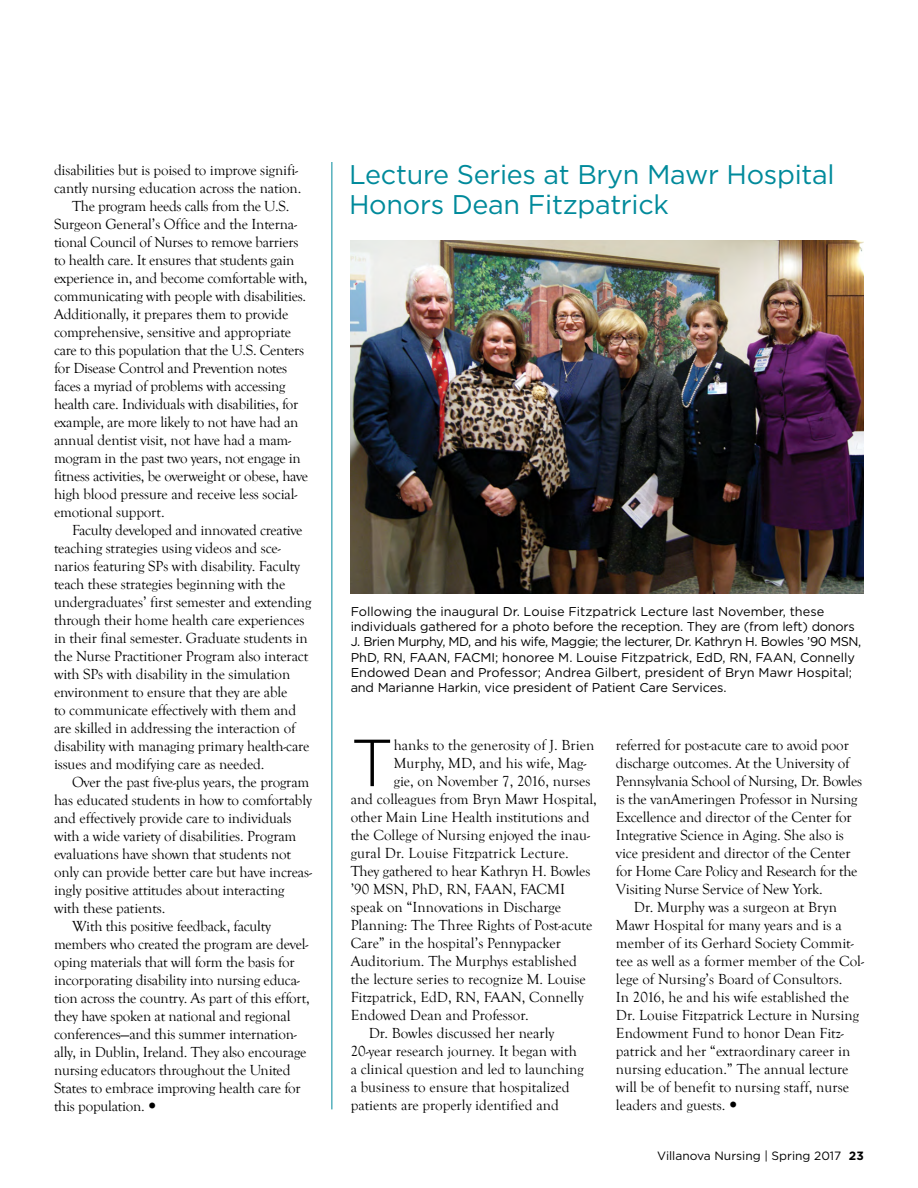
<style>
.page{position:relative;width:918px;height:1188px;background:#fff}
.page>*{position:absolute;margin:0;border:0;box-sizing:border-box;transform-origin:0 0}
.t1{font:300 66.45px "Gotham";color:#000}
.t2{font:27px/30px "Gotham";letter-spacing:-.01em;color:#008a9b}
.t3{font:15px "Goudy Old Style T";letter-spacing:-.01em;color:#000}
.t4{font:15px "Goudy Old Style T";letter-spacing:.01em;color:#000}
.t5{font:12.75px/15.3px "Gotham";letter-spacing:-.01em;color:#000}
.t6{font:12px "Gotham";color:#000}
.s1{font-weight:700}
</style>
<div class="page">
<hr style="left:332px;top:162px;width:1px;height:947px;background:#008a9b">
<img style="left:351px;top:241px;width:513px;height:353px">
<p class="t3" style="left:54px;top:162px;width:246px">disabilities but is poised to improve signifi-</p>
<p class="t3" style="left:54px;top:180px;width:249px">cantly nursing education across the nation.</p>
<p class="t3" style="left:72px;top:198px;width:219px">The program heeds calls from the U.S.</p>
<p class="t3" style="left:54px;top:216px;width:245px">Surgeon General’s Office and the Interna-</p>
<p class="t3" style="left:54px;top:234px;width:246px">tional Council of Nurses to remove barriers</p>
<p class="t3" style="left:54px;top:252px;width:242px">to health care. It ensures that students gain</p>
<p class="t3" style="left:54px;top:270px;width:255px">experience in, and become comfortable with,</p>
<p class="t3" style="left:54px;top:288px;width:254px">communicating with people with disabilities.</p>
<p class="t3" style="left:54px;top:306px;width:236px">Additionally, it prepares them to provide</p>
<p class="t3" style="left:54px;top:324px;width:239px">comprehensive, sensitive and appropriate</p>
<p class="t3" style="left:54px;top:342px;width:252px">care to this population that the U.S. Centers</p>
<p class="t3" style="left:54px;top:360px;width:235px">for Disease Control and Prevention notes</p>
<p class="t3" style="left:54px;top:378px;width:233px">faces a myriad of problems with accessing</p>
<p class="t3" style="left:54px;top:396px;width:246px">health care. Individuals with disabilities, for</p>
<p class="t3" style="left:54px;top:414px;width:246px">example, are more likely to not have had an</p>
<p class="t3" style="left:54px;top:432px;width:239px">annual dentist visit, not have had a mam-</p>
<p class="t3" style="left:54px;top:450px;width:248px">mogram in the past two years, not engage in</p>
<p class="t3" style="left:54px;top:468px;width:256px">fitness activities, be overweight or obese, have</p>
<p class="t3" style="left:54px;top:486px;width:245px">high blood pressure and receive less social-</p>
<p class="t3" style="left:54px;top:504px;width:112px">emotional support.</p>
<p class="t3" style="left:72px;top:522px;width:232px">Faculty developed and innovated creative</p>
<p class="t3" style="left:54px;top:540px;width:228px">teaching strategies using videos and sce-</p>
<p class="t3" style="left:54px;top:558px;width:248px">narios featuring SPs with disability. Faculty</p>
<p class="t3" style="left:54px;top:576px;width:233px">teach these strategies beginning with the</p>
<p class="t3" style="left:54px;top:594px;width:259px">undergraduates’ first semester and extending</p>
<p class="t3" style="left:54px;top:612px;width:252px">through their home health care experiences</p>
<p class="t3" style="left:54px;top:630px;width:255px">in their final semester. Graduate students in</p>
<p class="t3" style="left:54px;top:648px;width:256px">the Nurse Practitioner Program also interact</p>
<p class="t3" style="left:54px;top:666px;width:238px">with SPs with disability in the simulation</p>
<p class="t3" style="left:54px;top:684px;width:235px">environment to ensure that they are able</p>
<p class="t3" style="left:54px;top:702px;width:244px">to communicate effectively with them and</p>
<p class="t3" style="left:54px;top:720px;width:243px">are skilled in addressing the interaction of</p>
<p class="t3" style="left:54px;top:738px;width:257px">disability with managing primary health-care</p>
<p class="t3" style="left:54px;top:756px;width:212px">issues and modifying care as needed.</p>
<p class="t3" style="left:72px;top:774px;width:239px">Over the past five-plus years, the program</p>
<p class="t3" style="left:54px;top:792px;width:259px">has educated students in how to comfortably</p>
<p class="t3" style="left:54px;top:810px;width:239px">and effectively provide care to individuals</p>
<p class="t3" style="left:54px;top:828px;width:244px">with a wide variety of disabilities. Program</p>
<p class="t3" style="left:54px;top:846px;width:239px">evaluations have shown that students not</p>
<p class="t3" style="left:54px;top:864px;width:259px">only can provide better care but have increas-</p>
<p class="t3" style="left:54px;top:882px;width:232px">ingly positive attitudes about interacting</p>
<p class="t3" style="left:54px;top:900px;width:113px">with these patients.</p>
<p class="t3" style="left:72px;top:918px;width:201px">With this positive feedback, faculty</p>
<p class="t3" style="left:54px;top:936px;width:256px">members who created the program are devel-</p>
<p class="t3" style="left:54px;top:954px;width:242px">oping materials that will form the basis for</p>
<p class="t3" style="left:54px;top:972px;width:247px">incorporating disability into nursing educa-</p>
<p class="t3" style="left:54px;top:990px;width:257px">tion across the country. As part of this effort,</p>
<p class="t3" style="left:54px;top:1008px;width:238px">they have spoken at national and regional</p>
<p class="t3" style="left:54px;top:1026px;width:244px">conferences—and this summer internation-</p>
<p class="t3" style="left:54px;top:1044px;width:254px">ally, in Dublin, Ireland. They also encourage</p>
<p class="t3" style="left:54px;top:1062px;width:238px">nursing educators throughout the United</p>
<p class="t3" style="left:54px;top:1080px;width:248px">States to embrace improving health care for</p>
<p class="t3" style="left:54px;top:1098px;width:92px">this population.</p>
<h2 class="t2" style="left:349px;top:158px;width:487px">Lecture Series at Bryn Mawr Hospital<br>Honors Dean Fitzpatrick</h2>
<p class="t5" style="left:351px;top:603px;width:512px">Following the inaugural Dr. Louise Fitzpatrick Lecture last November, these individuals gathered for a photo before the reception. They are (from left) donors J. Brien Murphy, MD, and his wife, Maggie; the lecturer, Dr. Kathryn H. Bowles ’90 MSN, PhD, RN, FAAN, FACMI; honoree M. Louise Fitzpatrick, EdD, RN, FAAN, Connelly Endowed Dean and Professor; Andrea Gilbert, president of Bryn Mawr Hospital; and Marianne Harkin, vice president of Patient Care Services.</p>
<h1 class="t1" style="left:351px;top:726px;width:45px">T</h1>
<p class="t3" style="left:394px;top:737px;width:202px">hanks to the generosity of J. Brien</p>
<p class="t3" style="left:394px;top:755px;width:194px">Murphy, MD, and his wife, Mag-</p>
<p class="t3" style="left:394px;top:773px;width:198px">gie, on November 7, 2016, nurses</p>
<p class="t3" style="left:351px;top:791px;width:248px">and colleagues from Bryn Mawr Hospital,</p>
<p class="t3" style="left:351px;top:809px;width:240px">other Main Line Health institutions and</p>
<p class="t3" style="left:351px;top:827px;width:241px">the College of Nursing enjoyed the inau-</p>
<p class="t4" style="left:351px;top:845px;width:220px">gural Dr. Louise Fitzpatrick Lecture.</p>
<p class="t3" style="left:351px;top:863px;width:241px">They gathered to hear Kathryn H. Bowles</p>
<p class="t3" style="left:351px;top:881px;width:216px">’90 MSN, PhD, RN, FAAN, FACMI</p>
<p class="t3" style="left:351px;top:899px;width:212px">speak on “Innovations in Discharge</p>
<p class="t3" style="left:351px;top:917px;width:243px">Planning: The Three Rights of Post-acute</p>
<p class="t3" style="left:351px;top:935px;width:212px">Care” in the hospital’s Pennypacker</p>
<p class="t3" style="left:351px;top:953px;width:228px">Auditorium. The Murphys established</p>
<p class="t3" style="left:351px;top:971px;width:237px">the lecture series to recognize M. Louise</p>
<p class="t3" style="left:351px;top:989px;width:234px">Fitzpatrick, EdD, RN, FAAN, Connelly</p>
<p class="t3" style="left:351px;top:1007px;width:180px">Endowed Dean and Professor.</p>
<p class="t3" style="left:369px;top:1025px;width:187px">Dr. Bowles discussed her nearly</p>
<p class="t3" style="left:351px;top:1043px;width:228px">20-year research journey. It began with</p>
<p class="t3" style="left:351px;top:1061px;width:234px">a clinical question and led to launching</p>
<p class="t3" style="left:351px;top:1079px;width:221px">a business to ensure that hospitalized</p>
<p class="t3" style="left:351px;top:1097px;width:210px">patients are properly identified and</p>
<p class="t3" style="left:616px;top:737px;width:234px">referred for post-acute care to avoid poor</p>
<p class="t3" style="left:616px;top:755px;width:235px">discharge outcomes. At the University of</p>
<p class="t3" style="left:616px;top:773px;width:248px">Pennsylvania School of Nursing, Dr. Bowles</p>
<p class="t3" style="left:616px;top:791px;width:243px">is the vanAmeringen Professor in Nursing</p>
<p class="t3" style="left:616px;top:809px;width:237px">Excellence and director of the Center for</p>
<p class="t3" style="left:616px;top:827px;width:229px">Integrative Science in Aging. She also is</p>
<p class="t3" style="left:616px;top:845px;width:236px">vice president and director of the Center</p>
<p class="t3" style="left:616px;top:863px;width:243px">for Home Care Policy and Research for the</p>
<p class="t3" style="left:616px;top:881px;width:208px">Visiting Nurse Service of New York.</p>
<p class="t3" style="left:634px;top:899px;width:205px">Dr. Murphy was a surgeon at Bryn</p>
<p class="t3" style="left:616px;top:917px;width:227px">Mawr Hospital for many years and is a</p>
<p class="t3" style="left:616px;top:935px;width:239px">member of its Gerhard Society Commit-</p>
<p class="t3" style="left:616px;top:953px;width:249px">tee as well as a former member of the Col-</p>
<p class="t3" style="left:616px;top:971px;width:228px">lege of Nursing’s Board of Consultors.</p>
<p class="t3" style="left:616px;top:989px;width:235px">In 2016, he and his wife established the</p>
<p class="t3" style="left:616px;top:1007px;width:245px">Dr. Louise Fitzpatrick Lecture in Nursing</p>
<p class="t3" style="left:616px;top:1025px;width:229px">Endowment Fund to honor Dean Fitz-</p>
<p class="t3" style="left:616px;top:1043px;width:236px">patrick and her “extraordinary career in</p>
<p class="t3" style="left:616px;top:1061px;width:234px">nursing education.” The annual lecture</p>
<p class="t3" style="left:616px;top:1079px;width:235px">will be of benefit to nursing staff, nurse</p>
<p class="t3" style="left:616px;top:1097px;width:111px">leaders and guests.</p>
<p class="t6" style="left:657px;top:1148px;width:208px">Villanova Nursing | Spring 2017 <span class="s1">23</span></p>
</div>
